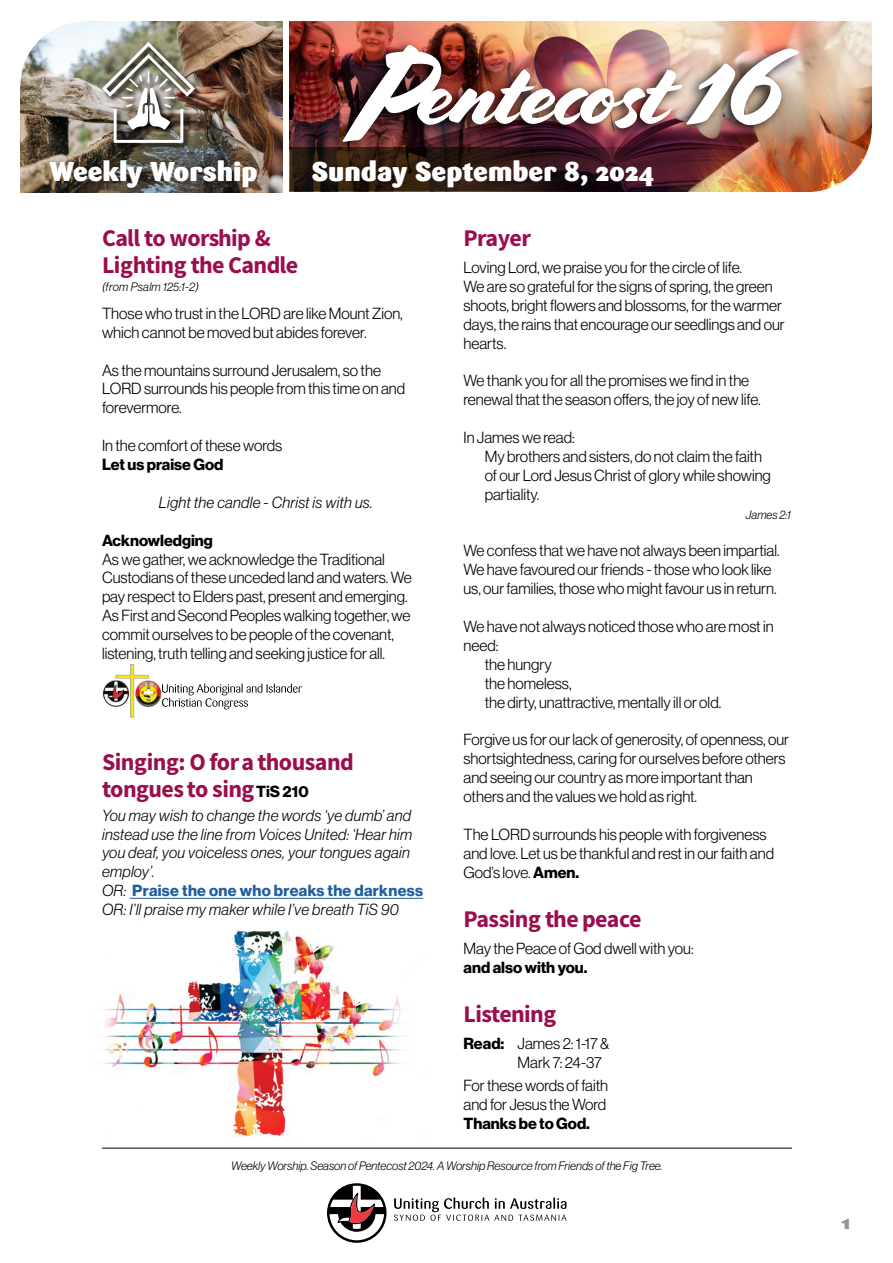
<style>
.page{position:relative;width:893px;height:1263px;background:#fff}
.page>*{position:absolute;margin:0;border:0;box-sizing:border-box;transform-origin:0 0}
.t1{font:92.55px "Cortado";letter-spacing:-.015em;color:#fff}
.t2{font:900 27px "Sari";color:#fff}
.Heading{font:24px/27px "Source Sans Variable";letter-spacing:-.02em;color:#9b0e4e}
.t3{font:900 19.5px "Sari";color:#939598}
.Heading-2{font:15.75px/18.9px "N Haas Grotesk DS Pro 45 Lt";color:#000}
.Heading-3{font:15.75px/18.9px "N Haas Grotesk DS Pro 46 Lt It";letter-spacing:.02em;color:#000}
.Heading-4{font:15.75px "N Haas Grotesk DS Pro 75 Bd";color:#000}
.Heading-5{font:15.75px "N Haas Grotesk DS Pro 75 Bd";letter-spacing:.02em;color:#215e9e}
.Heading-6{font:12px "N Haas Grotesk DS Pro 46 Lt It";color:#000}
.Heading-7{font:12px "N Haas Grotesk DS Pro 46 Lt It";letter-spacing:.02em;color:#000}
.s1{font-size:126.9px}
.s2{font-size:117px}
.s3{font-family:"N Haas Grotesk DS Pro 75 Bd";font-size:15.75px;color:#000}
.s4{font-family:"N Haas Grotesk DS Pro 46 Lt It";color:#000}
.s5{font-family:"N Haas Grotesk DS Pro 75 Bd"}
</style>
<div class="page">
<img style="left:290px;top:21px;width:582px;height:170px">
<img style="left:20px;top:22px;width:263px;height:170px">
<svg style="left:20px;top:22px;width:64px;height:63px"></svg>
<svg style="left:290px;top:148px;width:443px;height:43px;background:#3a1f1b"></svg>
<img style="left:808px;top:128px;width:64px;height:64px">
<svg style="left:394px;top:1197px;width:172px;height:24px"></svg>
<svg style="left:327px;top:1183px;width:60px;height:60px"></svg>
<hr style="left:102px;top:1148px;width:690px;height:1px;background:#000">
<div style="left:101px;top:41px;width:101px;height:109px;background:#000;opacity:.92"></div>
<img style="left:102px;top:42px;width:93px;height:101px">
<div style="left:330px;top:38px;width:474px;height:116px;background:#000;opacity:.91"></div>
<img style="left:102px;top:930px;width:304px;height:207px">
<hr style="left:130px;top:898px;width:293px;height:1px;background:#215e9e">
<img style="left:102px;top:664px;width:60px;height:54px">
<svg style="left:162px;top:684px;width:140px;height:25px"></svg>
<h1 class="t1" style="left:353px;top:39px;width:429px"><span class="s1">P</span>entecost <span class="s2">16</span></h1>
<h2 class="t2" style="left:49px;top:154px;width:210px">Weekly Worship</h2>
<h2 class="t2" style="left:312px;top:154px;width:344px">Sunday September 8, 2024</h2>
<p class="Heading" style="left:102px;top:224px;width:198px">Call to worship &amp;<br>Lighting the Candle</p>
<p class="Heading-7" style="left:102px;top:280px;width:98px">(from Psalm 125:1-2)</p>
<p class="Heading-2" style="left:102px;top:304px;width:302px">Those who trust in the LORD are like Mount Zion, which cannot be moved but abides forever.</p>
<p class="Heading-2" style="left:102px;top:361px;width:305px">As the mountains surround Jerusalem, so the<br>LORD surrounds his people from this time on and forevermore.</p>
<p class="Heading-2" style="left:102px;top:436px;width:182px">In the comfort of these words</p>
<p class="Heading-4" style="left:102px;top:455px;width:123px">Let us praise God</p>
<p class="Heading-3" style="left:159px;top:493px;width:215px">Light the candle - Christ is with us.</p>
<p class="Heading-4" style="left:102px;top:531px;width:112px">Acknowledging</p>
<p class="Heading-2" style="left:102px;top:550px;width:311px">As we gather, we acknowledge the Traditional Custodians of these unceded land and waters. We pay respect to Elders past, present and emerging.<br>As First and Second Peoples walking together, we commit ourselves to be people of the covenant, listening, truth telling and seeking justice for all.</p>
<p class="Heading" style="left:102px;top:749px;width:253px">Singing: O for a thousand tongues to sing<span class="s3">TiS 210</span></p>
<p class="Heading-3" style="left:102px;top:806px;width:312px">You may wish to change the words ‘ye dumb’ and instead use the line from Voices United: ‘Hear him you deaf, you voiceless ones, your tongues again employ’.</p>
<p class="Heading-5" style="left:102px;top:881px;width:323px"><span class="s4">OR:</span> Praise the one who breaks the darkness</p>
<p class="Heading-3" style="left:102px;top:900px;width:298px">OR: I’ll praise my maker while I’ve breath TiS 90</p>
<p class="Heading" style="left:463px;top:224px;width:69px">Prayer</p>
<p class="Heading-2" style="left:463px;top:258px;width:280px">Loving Lord, we praise you for the circle of life.</p>
<p class="Heading-2" style="left:463px;top:277px;width:323px">We are so grateful for the signs of spring, the green shoots, bright flowers and blossoms, for the warmer days, the rains that encourage our seedlings and our hearts.</p>
<p class="Heading-2" style="left:463px;top:371px;width:299px">We thank you for all the promises we find in the renewal that the season offers, the joy of new life.</p>
<p class="Heading-2" style="left:463px;top:428px;width:113px">In James we read:</p>
<p class="Heading-2" style="left:485px;top:447px;width:288px">My brothers and sisters, do not claim the faith of our Lord Jesus Christ of glory while showing partiality.</p>
<p class="Heading-6" style="left:746px;top:508px;width:47px">James 2:1</p>
<p class="Heading-2" style="left:463px;top:541px;width:318px">We confess that we have not always been impartial.<br>We have favoured our friends - those who look like us, our families, those who might favour us in return.</p>
<p class="Heading-2" style="left:463px;top:617px;width:312px">We have not always noticed those who are most in need:</p>
<p class="Heading-2" style="left:485px;top:655px;width:69px">the hungry</p>
<p class="Heading-2" style="left:485px;top:674px;width:88px">the homeless,</p>
<p class="Heading-2" style="left:485px;top:693px;width:238px">the dirty, unattractive, mentally ill or old.</p>
<p class="Heading-2" style="left:463px;top:730px;width:327px">Forgive us for our lack of generosity, of openness, our shortsightedness, caring for ourselves before others and seeing our country as more important than others and the values we hold as right.</p>
<p class="Heading-2" style="left:463px;top:825px;width:312px">The LORD surrounds his people with forgiveness and love. Let us be thankful and rest in our faith and<br>God’s love. <span class="s5">Amen.</span></p>
<p class="Heading" style="left:463px;top:905px;width:179px">Passing the peace</p>
<p class="Heading-2" style="left:463px;top:939px;width:232px">May the Peace of God dwell with you:</p>
<p class="Heading-4" style="left:463px;top:958px;width:125px">and also with you.</p>
<p class="Heading" style="left:463px;top:1001px;width:94px">Listening</p>
<p class="Heading-2" style="left:463px;top:1034px;width:147px"><span class="s5">Read:</span> James 2: 1-17 &amp;</p>
<p class="Heading-2" style="left:517px;top:1053px;width:86px">Mark 7: 24-37</p>
<p class="Heading-2" style="left:463px;top:1076px;width:146px">For these words of faith</p>
<p class="Heading-2" style="left:463px;top:1095px;width:144px">and for Jesus the Word</p>
<p class="Heading-4" style="left:463px;top:1114px;width:128px">Thanks be to God.</p>
<p class="Heading-6" style="left:231px;top:1159px;width:433px">Weekly Worship. Season of Pentecost 2024. A Worship Resource from Friends of the Fig Tree.</p>
<p class="t3" style="left:842px;top:1210px;width:10px">1</p>
</div>
